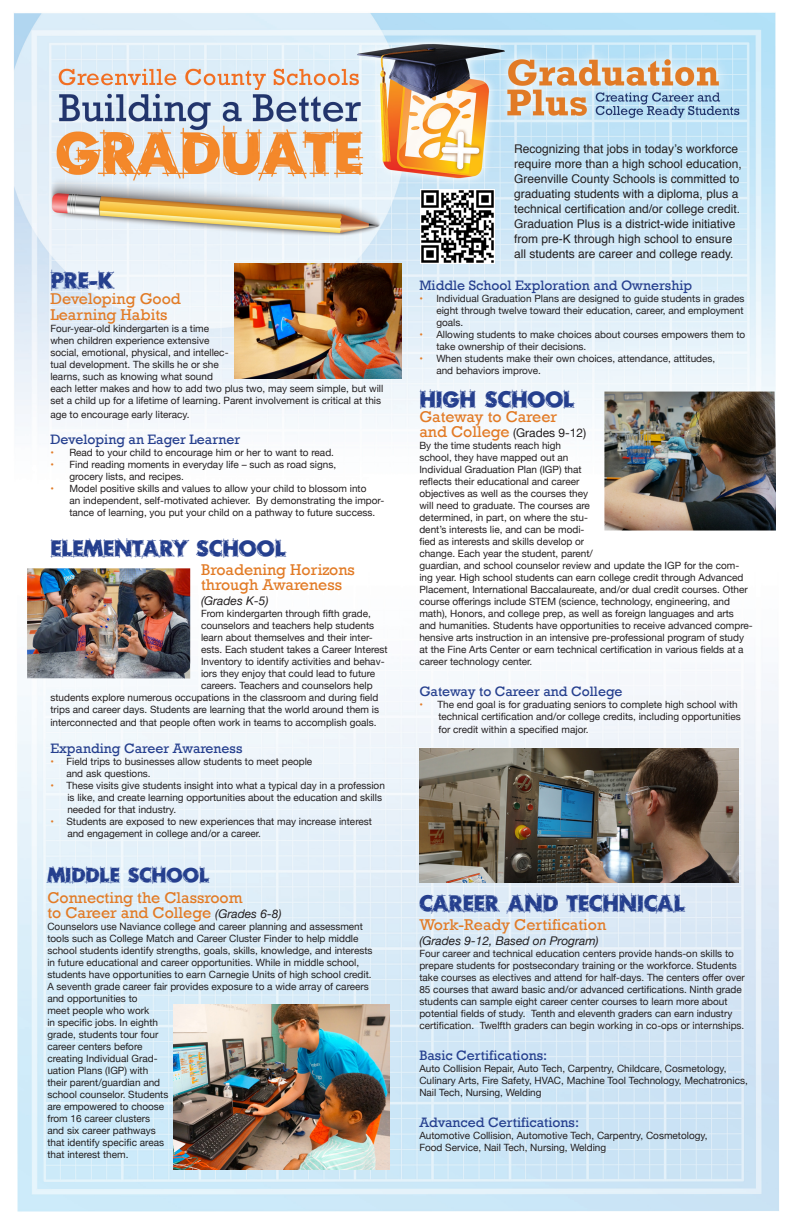
<style>
.page{position:relative;width:792px;height:1224px;background:#fff}
.page>*{position:absolute;margin:0;border:0;box-sizing:border-box;transform-origin:0 0}
.t1{font:22px "Rough Draft";color:#253f8e}
.t2{font:20px "Rough Draft";color:#253f8e}
.t3{font:16px/15px "Rockwell";color:#e27b26}
.t4{font:14px "Rockwell";color:#253f8e}
.t5{font:12px/15px "Helvetica";color:#231f20}
.t6{font:italic 12px "Helvetica Neue";color:#231f20}
.t7{font:12px "Helvetica Neue";color:#231f20}
.t8{font:10px/12px "Helvetica Neue";color:#231f20}
.s1{color:#e27b26}
.s2{font-family:"Helvetica Neue";font-style:italic;font-size:12px;color:#231f20}
.s3{font-family:"Rockwell";font-size:16px;color:#e27b26}
</style>
<div class="page">
<img style="left:14px;top:12px;width:765px;height:1200px">
<img style="left:235px;top:264px;width:167px;height:115px">
<img style="left:27px;top:568px;width:163px;height:111px">
<img style="left:174px;top:1005px;width:216px;height:164px">
<img style="left:604px;top:392px;width:172px;height:139px">
<img style="left:419px;top:749px;width:320px;height:133px">
<img style="left:420px;top:190px;width:74px;height:74px">
<p class="t1" style="left:50px;top:266px;width:64px">PRE-K</p>
<p class="t3" style="left:50px;top:292px;width:132px">Developing Good</p>
<p class="t3" style="left:50px;top:308px;width:119px">Learning Habits</p>
<p class="t8" style="left:50px;top:323px;width:161px">Four-year-old kindergarten is a time when children experience extensive</p>
<p class="t8" style="left:50px;top:347px;width:335px">social, emotional, physical, and intellec-<br>tual development. The skills he or she<br>learns, such as knowing what sound<br>each letter makes and how to add two plus two, may seem simple, but will set a child up for a lifetime of learning. Parent involvement is critical at this</p>
<p class="t8" style="left:50px;top:409px;width:141px">age to encourage early literacy.</p>
<p class="t4" style="left:50px;top:432px;width:192px">Developing an Eager Learner</p>
<p class="t8" style="left:50px;top:447px;width:285px"><span class="s1">•</span> Read to your child to encourage him or her to want to read.</p>
<p class="t8" style="left:50px;top:459px;width:287px"><span class="s1">•</span> Find reading moments in everyday life – such as road signs,</p>
<p class="t8" style="left:69px;top:471px;width:116px">grocery lists, and recipes.</p>
<p class="t8" style="left:50px;top:483px;width:318px"><span class="s1">•</span> Model positive skills and values to allow your child to blossom into</p>
<p class="t8" style="left:69px;top:495px;width:316px">an independent, self-motivated achiever. By demonstrating the impor&shy;tance of learning, you put your child on a pathway to future success.</p>
<p class="t1" style="left:50px;top:534px;width:237px">ELEMENTARY SCHOOL</p>
<p class="t3" style="left:201px;top:563px;width:155px">Broadening Horizons through Awareness</p>
<p class="t6" style="left:201px;top:592px;width:69px">(Grades K-5)</p>
<p class="t8" style="left:201px;top:608px;width:171px">From kindergarten through fifth grade,</p>
<p class="t8" style="left:201px;top:620px;width:175px">counselors and teachers help students</p>
<p class="t8" style="left:201px;top:632px;width:173px">learn about themselves and their inter-</p>
<p class="t8" style="left:201px;top:644px;width:188px">ests. Each student takes a Career Interest</p>
<p class="t8" style="left:201px;top:656px;width:185px">Inventory to identify activities and behav-</p>
<p class="t8" style="left:201px;top:668px;width:176px">iors they enjoy that could lead to future</p>
<p class="t8" style="left:201px;top:680px;width:173px">careers. Teachers and counselors help</p>
<p class="t8" style="left:50px;top:692px;width:330px">students explore numerous occupations in the classroom and during field</p>
<p class="t8" style="left:50px;top:704px;width:330px">trips and career days. Students are learning that the world around them is</p>
<p class="t8" style="left:50px;top:717px;width:328px">interconnected and that people often work in teams to accomplish goals.</p>
<p class="t4" style="left:50px;top:740px;width:194px">Expanding Career Awareness</p>
<p class="t8" style="left:50px;top:756px;width:263px"><span class="s1">•</span> Field trips to businesses allow students to meet people</p>
<p class="t8" style="left:66px;top:768px;width:86px">and ask questions.</p>
<p class="t8" style="left:67px;top:780px;width:319px;text-indent:-17px"><span class="s1">•</span> These visits give students insight into what a typical day in a profession is like, and create learning opportunities about the education and skills needed for that industry.</p>
<p class="t8" style="left:67px;top:816px;width:306px;text-indent:-17px"><span class="s1">•</span> Students are exposed to new experiences that may increase interest and engagement in college and/or a career.</p>
<p class="t2" style="left:47px;top:862px;width:163px">MIDDLE SCHOOL</p>
<p class="t3" style="left:47px;top:891px;width:197px">Connecting the Classroom</p>
<p class="t3" style="left:47px;top:906px;width:236px">to Career and College <span class="s2">(Grades 6-8)</span></p>
<p class="t8" style="left:47px;top:921px;width:327px">Counselors use Naviance college and career planning and assessment tools such as College Match and Career Cluster Finder to help middle school students identify strengths, goals, skills, knowledge, and interests in future educational and career opportunities. While in middle school, students have opportunities to earn Carnegie Units of high school credit.<br>A seventh grade career fair provides exposure to a wide array of careers and opportunities to<br>meet people who work<br>in specific jobs. In eighth<br>grade, students tour four<br>career centers before<br>creating Individual Grad-<br>uation Plans (IGP) with<br>their parent/guardian and<br>school counselor. Students<br>are empowered to choose<br>from 16 career clusters<br>and six career pathways<br>that identify specific areas<br>that interest them.</p>
<p class="t5" style="left:514px;top:142px;width:229px">Recognizing that jobs in today’s workforce require more than a high school education, Greenville County Schools is committed to graduating students with a diploma, plus a technical certification and/or college credit.<br>Graduation Plus is a district-wide initiative from pre-K through high school to ensure</p>
<p class="t5" style="left:514px;top:247px;width:221px">all students are career and college ready.</p>
<p class="t4" style="left:419px;top:277px;width:274px">Middle School Exploration and Ownership</p>
<p class="t8" style="left:436px;top:293px;width:310px;text-align:justify;text-indent:-17px"><span class="s1">•</span> Individual Graduation Plans are designed to guide students in grades eight through twelve toward their education, career, and employment goals.</p>
<p class="t8" style="left:436px;top:329px;width:310px;text-indent:-17px"><span class="s1">•</span> Allowing students to make choices about courses empowers them to take ownership of their decisions.</p>
<p class="t8" style="left:419px;top:353px;width:297px"><span class="s1">•</span> When students make their own choices, attendance, attitudes,</p>
<p class="t8" style="left:436px;top:365px;width:106px">and behaviors improve.</p>
<p class="t1" style="left:419px;top:385px;width:157px">HIGH SCHOOL</p>
<p class="t3" style="left:419px;top:409px;width:139px">Gateway to Career</p>
<p class="t7" style="left:419px;top:424px;width:169px"><span class="s3">and College</span> (Grades 9-12)</p>
<p class="t8" style="left:419px;top:440px;width:335px">By the time students reach high<br>school, they have mapped out an<br>Individual Graduation Plan (IGP) that<br>reflects their educational and career<br>objectives as well as the courses they<br>will need to graduate. The courses are<br>determined, in part, on where the stu-<br>dent’s interests lie, and can be modi-<br>fied as interests and skills develop or<br>change. Each year the student, parent/<br>guardian, and school counselor review and update the IGP for the com&shy;ing year. High school students can earn college credit through Advanced Placement, International Baccalaureate, and/or dual credit courses. Other course offerings include STEM (science, technology, engineering, and math), Honors, and college prep, as well as foreign languages and arts and humanities. Students have opportunities to receive advanced compre&shy;hensive arts instruction in an intensive pre-professional program of study at the Fine Arts Center or earn technical certification in various fields at a career technology center.</p>
<p class="t4" style="left:419px;top:683px;width:205px">Gateway to Career and College</p>
<p class="t8" style="left:438px;top:699px;width:304px;text-indent:-19px"><span class="s1">•</span> The end goal is for graduating seniors to complete high school with technical certification and/or college credits, including opportunities</p>
<p class="t8" style="left:438px;top:724px;width:152px">for credit within a specified major.</p>
<p class="t1" style="left:419px;top:889px;width:267px">CAREER AND TECHNICAL</p>
<p class="t3" style="left:419px;top:918px;width:188px">Work-Ready Certification</p>
<p class="t6" style="left:419px;top:932px;width:181px">(Grades 9-12, Based on Program)</p>
<p class="t8" style="left:419px;top:948px;width:327px">Four career and technical education centers provide hands-on skills to prepare students for postsecondary training or the workforce. Students take courses as electives and attend for half-days. The centers offer over 85 courses that award basic and/or advanced certifications. Ninth grade students can sample eight career center courses to learn more about potential fields of study. Tenth and eleventh graders can earn industry certification. Twelfth graders can begin working in co-ops or internships.</p>
<p class="t4" style="left:419px;top:1047px;width:129px">Basic Certifications:</p>
<p class="t8" style="left:419px;top:1063px;width:309px">Auto Collision Repair, Auto Tech, Carpentry, Childcare, Cosmetology,</p>
<p class="t8" style="left:419px;top:1075px;width:330px">Culinary Arts, Fire Safety, HVAC, Machine Tool Technology, Mechatronics,<br>Nail Tech, Nursing, Welding</p>
<p class="t4" style="left:419px;top:1114px;width:161px">Advanced Certifications:</p>
<p class="t8" style="left:419px;top:1130px;width:290px">Automotive Collision, Automotive Tech, Carpentry, Cosmetology,</p>
<p class="t8" style="left:419px;top:1142px;width:188px">Food Service, Nail Tech, Nursing, Welding</p>
</div>
